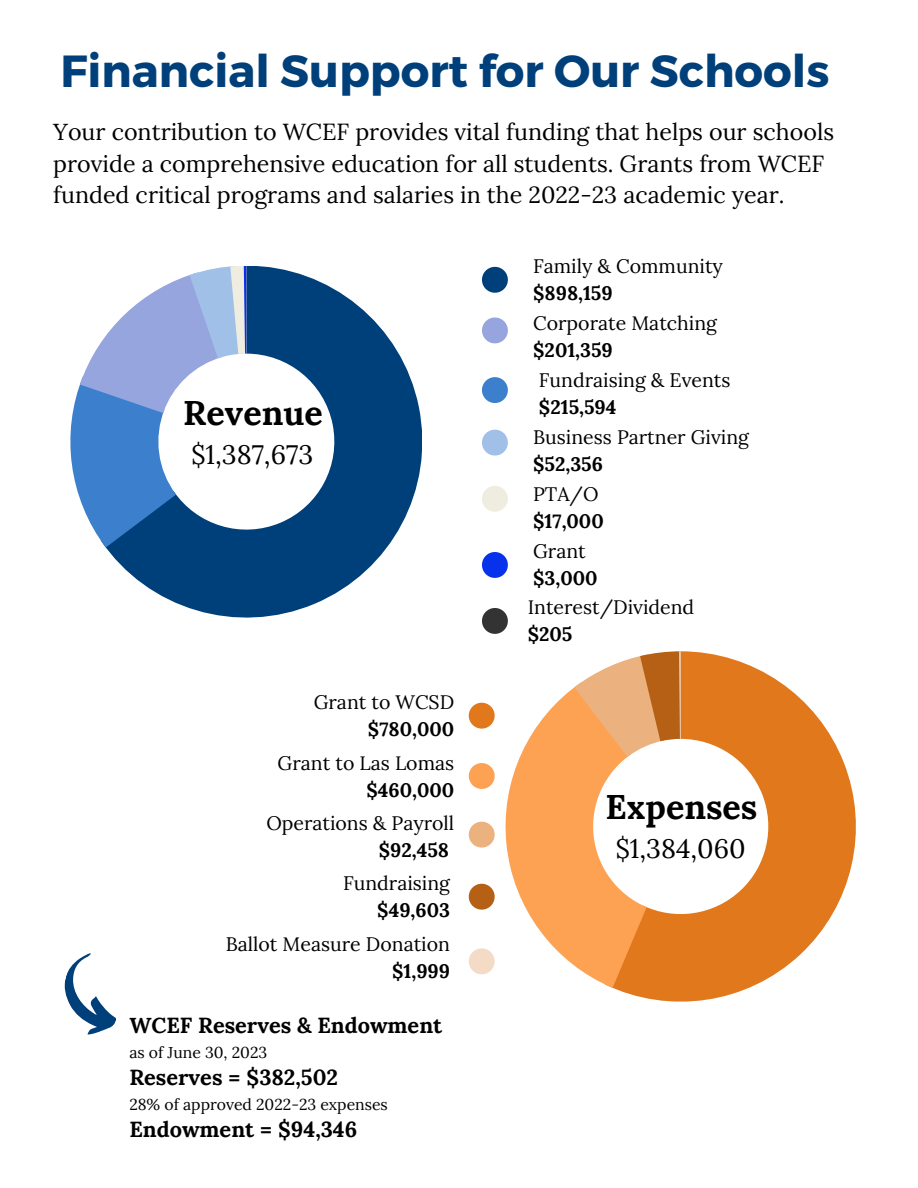
<style>
.page{position:relative;width:918px;height:1188px;background:#fff}
.page>*{position:absolute;margin:0;border:0;box-sizing:border-box;transform-origin:0 0}
.t1{font:700 45px "Montserrat";color:#00407a}
.t2{font:700 34.05px "Lora";color:#000}
.t3{font:26.55px "Lora";color:#000}
.t4{font:23.25px/31.5px "Lora";color:#000}
.t5{font:700 21.75px "Lora";color:#000}
.t6{font:19.5px "Lora";color:#000}
.t7{font:700 19.5px "Lora";color:#000}
.t8{font:15.75px "Lora";color:#000}
</style>
<div class="page">
<svg style="left:105px;top:266px;width:317px;height:352px;fill:#00407a"></svg>
<svg style="left:70px;top:266px;width:177px;height:281px"></svg>
<svg style="left:613px;top:651px;width:243px;height:351px;fill:#e1781c"></svg>
<svg style="left:506px;top:651px;width:175px;height:337px"></svg>
<svg style="left:64px;top:953px;width:52px;height:82px"></svg>
<svg style="left:469px;top:703px;width:26px;height:26px"></svg>
<svg style="left:469px;top:763px;width:26px;height:26px"></svg>
<svg style="left:469px;top:822px;width:26px;height:26px"></svg>
<svg style="left:469px;top:884px;width:26px;height:26px"></svg>
<svg style="left:482px;top:430px;width:26px;height:26px"></svg>
<svg style="left:482px;top:267px;width:26px;height:26px"></svg>
<svg style="left:482px;top:486px;width:26px;height:26px"></svg>
<svg style="left:482px;top:317px;width:26px;height:26px"></svg>
<svg style="left:482px;top:377px;width:26px;height:26px"></svg>
<svg style="left:469px;top:948px;width:26px;height:26px"></svg>
<svg style="left:482px;top:608px;width:26px;height:26px"></svg>
<svg style="left:482px;top:552px;width:26px;height:26px"></svg>
<p class="t1" style="left:60px;top:42px;width:771px">Financial Support for Our Schools</p>
<p class="t4" style="left:53px;top:116px;width:782px">Your contribution to WCEF provides vital funding that helps our schools provide a comprehensive education for all students. Grants from WCEF funded critical programs and salaries in the 2022-23 academic year.</p>
<p class="t2" style="left:183px;top:391px;width:141px">Revenue</p>
<p class="t3" style="left:191px;top:438px;width:123px">$1,387,673</p>
<p class="t6" style="left:314px;top:690px;width:142px">Grant to WCSD</p>
<p class="t7" style="left:368px;top:717px;width:88px">$780,000</p>
<p class="t6" style="left:278px;top:750px;width:178px">Grant to Las Lomas</p>
<p class="t7" style="left:366px;top:777px;width:89px">$460,000</p>
<p class="t6" style="left:266px;top:810px;width:189px">Operations &amp; Payroll</p>
<p class="t7" style="left:379px;top:837px;width:72px">$92,458</p>
<p class="t6" style="left:343px;top:871px;width:108px">Fundraising</p>
<p class="t7" style="left:377px;top:898px;width:74px">$49,603</p>
<p class="t6" style="left:226px;top:931px;width:226px">Ballot Measure Donation</p>
<p class="t7" style="left:392px;top:958px;width:59px">$1,999</p>
<p class="t5" style="left:129px;top:1011px;width:314px">WCEF Reserves &amp; Endowment</p>
<p class="t8" style="left:129px;top:1042px;width:139px">as of June 30, 2023</p>
<p class="t5" style="left:129px;top:1063px;width:210px">Reserves = $382,502</p>
<p class="t8" style="left:129px;top:1094px;width:260px">28% of approved 2022-23 expenses</p>
<p class="t5" style="left:129px;top:1115px;width:230px">Endowment = $94,346</p>
<p class="t6" style="left:533px;top:254px;width:191px">Family &amp; Community</p>
<p class="t7" style="left:533px;top:281px;width:81px">$898,159</p>
<p class="t6" style="left:533px;top:311px;width:185px">Corporate Matching</p>
<p class="t7" style="left:533px;top:338px;width:81px">$201,359</p>
<p class="t6" style="left:539px;top:367px;width:193px">Fundraising &amp; Events</p>
<p class="t7" style="left:539px;top:394px;width:79px">$215,594</p>
<p class="t6" style="left:533px;top:424px;width:217px">Business Partner Giving</p>
<p class="t7" style="left:533px;top:451px;width:71px">$52,356</p>
<p class="t6" style="left:533px;top:481px;width:67px">PTA/O</p>
<p class="t7" style="left:533px;top:508px;width:72px">$17,000</p>
<p class="t6" style="left:533px;top:538px;width:54px">Grant</p>
<p class="t7" style="left:533px;top:565px;width:66px">$3,000</p>
<p class="t6" style="left:528px;top:595px;width:168px">Interest/Dividend</p>
<p class="t7" style="left:528px;top:622px;width:46px">$205</p>
<p class="t2" style="left:606px;top:785px;width:154px">Expenses</p>
<p class="t3" style="left:616px;top:831px;width:131px">$1,384,060</p>
</div>
